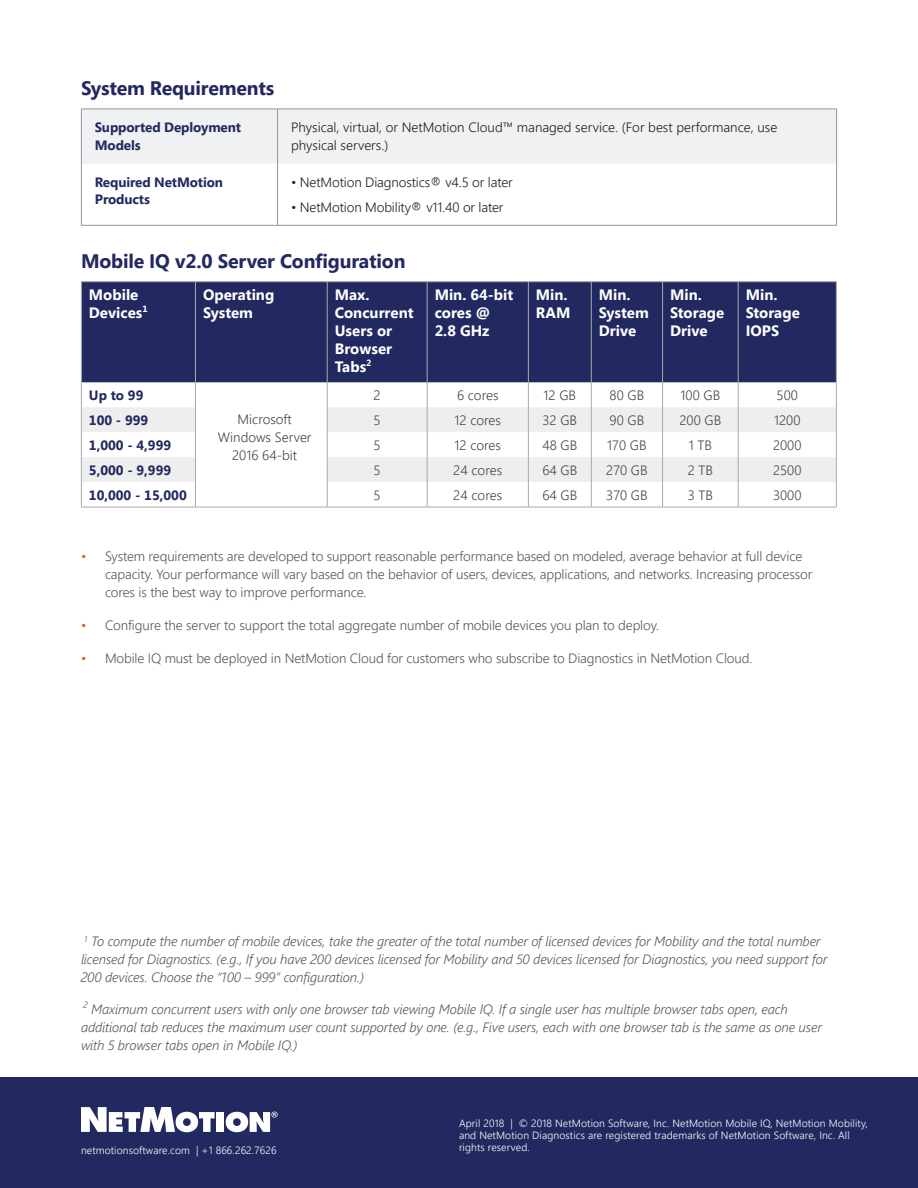
<style>
.page{position:relative;width:918px;height:1188px;background:#fff}
.page>*{position:absolute;margin:0;border:0;box-sizing:border-box;transform-origin:0 0}
.t1{font:700 19.5px "Segoe UI";letter-spacing:-.01em;color:#222960}
.t2{font:700 15px/18px "Segoe UI";color:#fff}
.t3{font:italic 300 13.5px/18px "Segoe UI";letter-spacing:-.01em;color:#595959}
.t4{font:300 13.5px/18px "Segoe UI";letter-spacing:-.01em;color:#595959}
.Table_C_body{font:300 13.5px/18px "Segoe UI";color:#231f20}
.t5{font:300 13.5px/18px "Segoe UI";color:#4d453f;text-align:center}
.Table_C_body-2{font:700 13.5px/18px "Segoe UI";letter-spacing:-.01em;color:#222960}
.t6{font:300 10.5px/12px "Segoe UI";letter-spacing:.01em;color:#fff}
.s1{color:#f04f2e}
</style>
<div class="page">
<div style="left:0;top:1078px;width:918px;height:110px;background:#222960"></div>
<svg style="left:81px;top:1107px;width:134px;height:25px"></svg>
<div style="left:217px;top:1112px;width:7px;height:20px;background:#fff"></div>
<svg style="left:226px;top:1112px;width:52px;height:20px"></svg>
<div style="left:82px;top:110px;width:754px;height:54px;background:#f0f1f2"></div>
<svg style="left:82px;top:224px;width:754px;height:1px"></svg>
<hr style="left:81px;top:109px;width:1px;height:55px;background:#939598">
<hr style="left:277px;top:109px;width:1px;height:55px;background:#939598">
<hr style="left:836px;top:109px;width:1px;height:55px;background:#939598">
<hr style="left:81px;top:164px;width:1px;height:61px;background:#939598">
<hr style="left:277px;top:164px;width:1px;height:61px;background:#939598">
<hr style="left:836px;top:164px;width:1px;height:61px;background:#939598">
<hr style="left:81px;top:225px;width:197px;height:1px;background:#939598">
<hr style="left:278px;top:225px;width:559px;height:1px;background:#939598">
<hr style="left:81px;top:109px;width:197px;height:1px;background:#939598">
<hr style="left:278px;top:109px;width:559px;height:1px;background:#939598">
<div style="left:82px;top:282px;width:754px;height:100px;background:#222960"></div>
<svg style="left:82px;top:407px;width:754px;height:75px;fill:#eeeeef"></svg>
<hr style="left:81px;top:281px;width:114px;height:1px;background:#a8a9ad">
<hr style="left:81px;top:282px;width:1px;height:100px;background:#a8a9ad">
<hr style="left:195px;top:281px;width:132px;height:1px;background:#a8a9ad">
<hr style="left:195px;top:282px;width:1px;height:100px;background:#a8a9ad">
<hr style="left:327px;top:281px;width:100px;height:1px;background:#a8a9ad">
<hr style="left:327px;top:282px;width:1px;height:100px;background:#a8a9ad">
<hr style="left:427px;top:281px;width:101px;height:1px;background:#a8a9ad">
<hr style="left:427px;top:282px;width:1px;height:100px;background:#a8a9ad">
<hr style="left:528px;top:281px;width:63px;height:1px;background:#a8a9ad">
<hr style="left:528px;top:282px;width:1px;height:100px;background:#a8a9ad">
<hr style="left:591px;top:281px;width:72px;height:1px;background:#a8a9ad">
<hr style="left:591px;top:282px;width:1px;height:100px;background:#a8a9ad">
<hr style="left:663px;top:281px;width:75px;height:1px;background:#a8a9ad">
<hr style="left:662px;top:282px;width:1px;height:100px;background:#a8a9ad">
<hr style="left:738px;top:281px;width:99px;height:1px;background:#a8a9ad">
<hr style="left:738px;top:282px;width:1px;height:100px;background:#a8a9ad">
<hr style="left:836px;top:282px;width:1px;height:100px;background:#a8a9ad">
<svg style="left:81px;top:382px;width:1px;height:125px"></svg>
<svg style="left:195px;top:382px;width:1px;height:125px"></svg>
<svg style="left:327px;top:382px;width:1px;height:125px"></svg>
<svg style="left:427px;top:382px;width:1px;height:125px"></svg>
<svg style="left:528px;top:382px;width:1px;height:125px"></svg>
<svg style="left:591px;top:382px;width:1px;height:125px"></svg>
<svg style="left:662px;top:382px;width:1px;height:125px"></svg>
<svg style="left:738px;top:382px;width:1px;height:125px"></svg>
<svg style="left:836px;top:382px;width:1px;height:125px"></svg>
<hr style="left:81px;top:507px;width:114px;height:1px;background:#a8a9ad">
<hr style="left:195px;top:507px;width:132px;height:1px;background:#a8a9ad">
<hr style="left:327px;top:507px;width:100px;height:1px;background:#a8a9ad">
<hr style="left:427px;top:507px;width:101px;height:1px;background:#a8a9ad">
<hr style="left:528px;top:507px;width:63px;height:1px;background:#a8a9ad">
<hr style="left:591px;top:507px;width:72px;height:1px;background:#a8a9ad">
<hr style="left:663px;top:507px;width:75px;height:1px;background:#a8a9ad">
<hr style="left:738px;top:507px;width:99px;height:1px;background:#a8a9ad">
<p class="t1" style="left:81px;top:74px;width:195px">System Requirements</p>
<p class="Table_C_body-2" style="left:95px;top:118px;width:148px">Supported Deployment<br>Models</p>
<p class="Table_C_body" style="left:291px;top:118px;width:488px">Physical, virtual, or NetMotion Cloud™ managed service. (For best performance, use physical servers.)</p>
<p class="Table_C_body-2" style="left:95px;top:174px;width:130px;line-height:16.5px">Required NetMotion<br>Products</p>
<p class="Table_C_body" style="left:291px;top:173px;width:223px">• NetMotion Diagnostics® v4.5 or later</p>
<p class="Table_C_body" style="left:291px;top:198px;width:214px">• NetMotion Mobility® v11.40 or later</p>
<p class="t1" style="left:81px;top:247px;width:326px">Mobile IQ v2.0 Server Configuration</p>
<p class="t2" style="left:89px;top:285px;width:60px">Mobile<br>Devices<sup>1</sup></p>
<p class="t2" style="left:203px;top:285px;width:73px">Operating<br>System</p>
<p class="t2" style="left:335px;top:285px;width:80px">Max.<br>Concurrent<br>Users or<br>Browser<br>Tabs<sup>2</sup></p>
<p class="t2" style="left:435px;top:285px;width:80px">Min. 64-bit cores @<br>2.8 GHz</p>
<p class="t2" style="left:536px;top:285px;width:36px">Min.<br>RAM</p>
<p class="t2" style="left:599px;top:285px;width:51px">Min.<br>System<br>Drive</p>
<p class="t2" style="left:670px;top:285px;width:56px">Min.<br>Storage<br>Drive</p>
<p class="t2" style="left:746px;top:285px;width:56px">Min.<br>Storage<br>IOPS</p>
<p class="Table_C_body-2" style="left:89px;top:385px;width:56px">Up to 99</p>
<p class="t5" style="left:218px;top:410px;width:95px">Microsoft<br>Windows Server<br>2016 64-bit</p>
<p class="t5" style="left:374px;top:386px;width:9px">2</p>
<p class="t5" style="left:457px;top:386px;width:43px">6 cores</p>
<p class="t5" style="left:544px;top:386px;width:34px">12 GB</p>
<p class="t5" style="left:610px;top:386px;width:36px">80 GB</p>
<p class="t5" style="left:681px;top:386px;width:41px">100 GB</p>
<p class="t5" style="left:777px;top:386px;width:23px">500</p>
<p class="Table_C_body-2" style="left:89px;top:410px;width:61px">100 - 999</p>
<p class="t5" style="left:374px;top:410px;width:9px">5</p>
<p class="t5" style="left:454px;top:410px;width:48px">12 cores</p>
<p class="t5" style="left:543px;top:410px;width:36px">32 GB</p>
<p class="t5" style="left:610px;top:410px;width:36px">90 GB</p>
<p class="t5" style="left:680px;top:410px;width:43px">200 GB</p>
<p class="t5" style="left:774px;top:410px;width:28px">1200</p>
<p class="Table_C_body-2" style="left:89px;top:435px;width:84px">1,000 - 4,999</p>
<p class="t5" style="left:374px;top:435px;width:9px">5</p>
<p class="t5" style="left:454px;top:435px;width:48px">12 cores</p>
<p class="t5" style="left:542px;top:435px;width:36px">48 GB</p>
<p class="t5" style="left:607px;top:435px;width:41px">170 GB</p>
<p class="t5" style="left:689px;top:435px;width:25px">1 TB</p>
<p class="t5" style="left:773px;top:435px;width:30px">2000</p>
<p class="Table_C_body-2" style="left:89px;top:460px;width:84px">5,000 - 9,999</p>
<p class="t5" style="left:374px;top:460px;width:9px">5</p>
<p class="t5" style="left:453px;top:460px;width:50px">24 cores</p>
<p class="t5" style="left:542px;top:460px;width:36px">64 GB</p>
<p class="t5" style="left:606px;top:460px;width:43px">270 GB</p>
<p class="t5" style="left:688px;top:460px;width:27px">2 TB</p>
<p class="t5" style="left:773px;top:460px;width:30px">2500</p>
<p class="Table_C_body-2" style="left:89px;top:485px;width:99px">10,000 - 15,000</p>
<p class="t5" style="left:374px;top:485px;width:9px">5</p>
<p class="t5" style="left:453px;top:485px;width:50px">24 cores</p>
<p class="t5" style="left:542px;top:485px;width:36px">64 GB</p>
<p class="t5" style="left:606px;top:485px;width:43px">370 GB</p>
<p class="t5" style="left:688px;top:485px;width:27px">3 TB</p>
<p class="t5" style="left:773px;top:485px;width:30px">3000</p>
<p class="t4" style="left:105px;top:546px;width:709px;text-indent:-24px"><span class="s1">•</span> System requirements are developed to support reasonable performance based on modeled, average behavior at full device capacity. Your performance will vary based on the behavior of users, devices, applications, and networks. Increasing processor cores is the best way to improve performance.</p>
<p class="t4" style="left:81px;top:615px;width:580px"><span class="s1">•</span> Configure the server to support the total aggregate number of mobile devices you plan to deploy.</p>
<p class="t4" style="left:81px;top:648px;width:673px"><span class="s1">•</span> Mobile IQ must be deployed in NetMotion Cloud for customers who subscribe to Diagnostics in NetMotion Cloud.</p>
<p class="t3" style="left:81px;top:932px;width:748px"><sup>1</sup> To compute the number of mobile devices, take the greater of the total number of licensed devices for Mobility and the total number licensed for Diagnostics. (e.g., If you have 200 devices licensed for Mobility and 50 devices licensed for Diagnostics, you need support for<br>200 devices. Choose the “100 – 999” configuration.)</p>
<p class="t3" style="left:81px;top:999px;width:743px"><sup>2</sup> Maximum concurrent users with only one browser tab viewing Mobile IQ. If a single user has multiple browser tabs open, each additional tab reduces the maximum user count supported by one. (e.g., Five users, each with one browser tab is the same as one user with 5 browser tabs open in Mobile IQ.)</p>
<p class="t6" style="left:81px;top:1144px;width:197px">netmotionsoftware.com | +1 866.262.7626</p>
<p class="t6" style="left:459px;top:1117px;width:410px">April 2018 | © 2018 NetMotion Software, Inc. NetMotion Mobile IQ, NetMotion Mobility, and NetMotion Diagnostics are registered trademarks of NetMotion Software, Inc. All rights reserved.</p>
</div>
